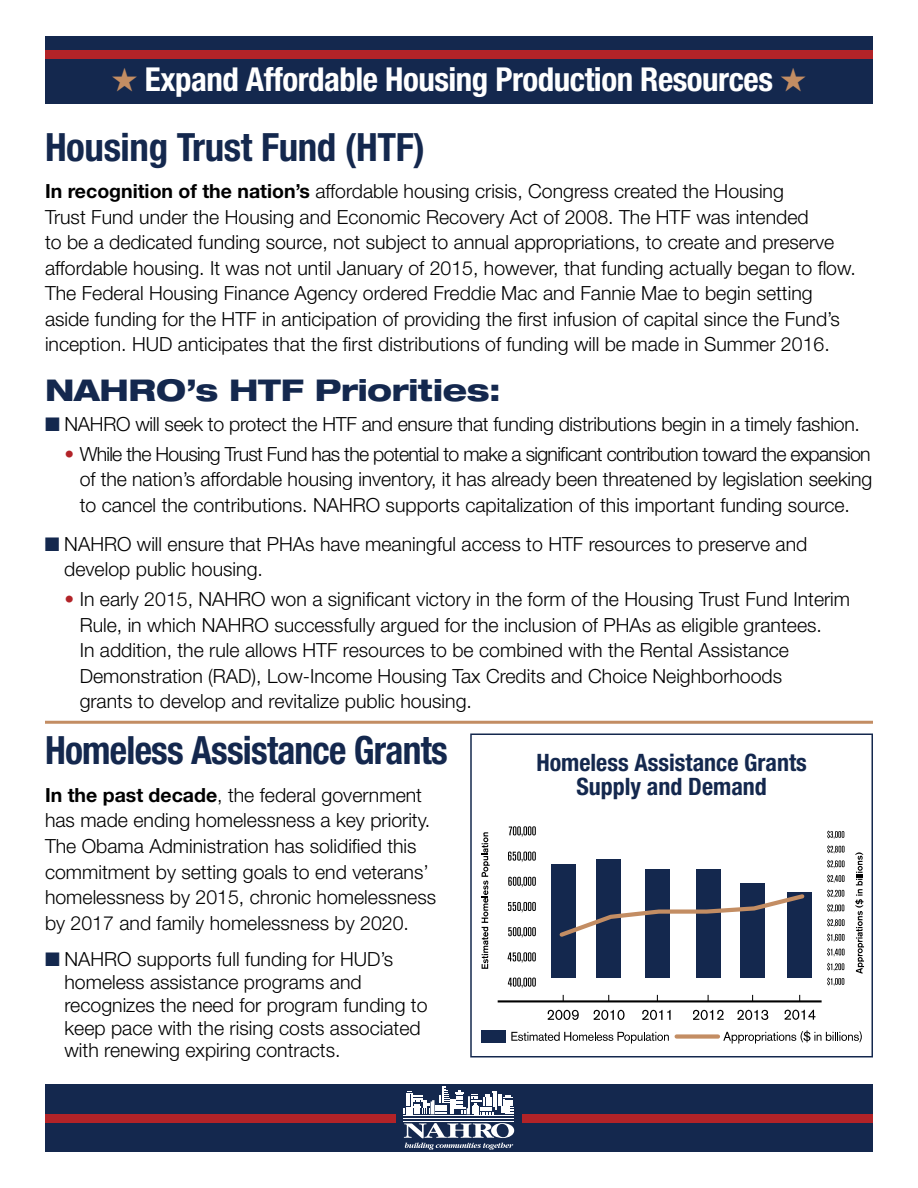
<style>
.page{position:relative;width:918px;height:1188px;background:#fff}
.page>*{position:absolute;margin:0;border:0;box-sizing:border-box;transform-origin:0 0}
.t1{font:700 condensed 39px "Helvetica Neue";letter-spacing:-.02em;color:#14284e;scale:.96 1}
.t2{font:700 condensed 39px "Helvetica Neue";letter-spacing:-.02em;color:#14284e}
.t3{font:700 condensed 33px "Helvetica Neue";letter-spacing:-.015em;color:#fff}
.t4{font:800 expanded 30px "Helvetica Neue";letter-spacing:-.01em;color:#14284e}
.t5{font:700 condensed 24px/24px "Helvetica Neue";color:#14284e;text-align:center}
.t6{font:300 19.5px/25.5px "Helvetica Neue";color:#000}
.s1{color:#c38d63}
.s2{font-weight:700}
.s3{color:#14284e}
.s4{color:#b22328}
</style>
<div class="page">
<div style="left:45px;top:1084px;width:828px;height:68px;background:#14284e"></div>
<div style="left:45px;top:1114px;width:351px;height:9px;background:#b22328"></div>
<div style="left:522px;top:1114px;width:351px;height:9px;background:#b22328"></div>
<svg style="left:404px;top:1087px;width:110px;height:27px"></svg>
<hr style="left:404px;top:1116px;width:110px;height:1px;background:#fff">
<hr style="left:404px;top:1121px;width:110px;height:1px;background:#fff">
<hr style="left:404px;top:1118px;width:110px;height:1px;background:#fff">
<svg style="left:404px;top:1123px;width:110px;height:27px"></svg>
<div style="left:45px;top:36px;width:828px;height:68px;background:#14284e"></div>
<div style="left:45px;top:50px;width:828px;height:9px;background:#b22328"></div>
<div style="left:551px;top:864px;width:25px;height:114px;background:#14284e"></div>
<div style="left:596px;top:859px;width:25px;height:119px;background:#14284e"></div>
<div style="left:645px;top:870px;width:25px;height:108px;background:#14284e"></div>
<div style="left:696px;top:870px;width:25px;height:108px;background:#14284e"></div>
<div style="left:740px;top:883px;width:25px;height:95px;background:#14284e"></div>
<div style="left:787px;top:892px;width:25px;height:86px;background:#14284e"></div>
<svg style="left:559px;top:894px;width:246px;height:43px"></svg>
<hr style="left:498px;top:1000px;width:324px;height:2px;background:#000">
<svg style="left:509px;top:826px;width:27px;height:11px"></svg>
<svg style="left:508px;top:852px;width:28px;height:10px"></svg>
<svg style="left:508px;top:877px;width:28px;height:10px"></svg>
<svg style="left:508px;top:902px;width:28px;height:11px"></svg>
<svg style="left:508px;top:927px;width:28px;height:11px"></svg>
<svg style="left:508px;top:952px;width:28px;height:11px"></svg>
<svg style="left:508px;top:978px;width:28px;height:10px"></svg>
<svg style="left:827px;top:830px;width:17px;height:9px"></svg>
<svg style="left:827px;top:845px;width:18px;height:9px"></svg>
<svg style="left:827px;top:860px;width:18px;height:8px"></svg>
<svg style="left:827px;top:875px;width:18px;height:8px"></svg>
<svg style="left:827px;top:889px;width:17px;height:9px"></svg>
<svg style="left:827px;top:904px;width:17px;height:9px"></svg>
<svg style="left:827px;top:919px;width:18px;height:8px"></svg>
<svg style="left:827px;top:933px;width:18px;height:9px"></svg>
<svg style="left:827px;top:948px;width:18px;height:9px"></svg>
<svg style="left:827px;top:963px;width:17px;height:8px"></svg>
<svg style="left:827px;top:977px;width:17px;height:9px"></svg>
<svg style="left:855px;top:852px;width:9px;height:122px"></svg>
<svg style="left:482px;top:832px;width:8px;height:137px"></svg>
<svg style="left:548px;top:1010px;width:31px;height:10px"></svg>
<svg style="left:594px;top:1010px;width:31px;height:10px"></svg>
<svg style="left:642px;top:1010px;width:29px;height:10px"></svg>
<svg style="left:693px;top:1010px;width:31px;height:10px"></svg>
<svg style="left:738px;top:1010px;width:30px;height:10px"></svg>
<svg style="left:785px;top:1010px;width:30px;height:10px"></svg>
<div style="left:677px;top:1034px;width:41px;height:5px;background:#c38d63"></div>
<svg style="left:723px;top:1030px;width:139px;height:14px"></svg>
<svg style="left:511px;top:1032px;width:158px;height:12px"></svg>
<div style="left:481px;top:1030px;width:25px;height:13px;background:#14284e"></div>
<div style="left:470px;top:734px;width:403px;height:324px;border:2px solid #14284e"></div>
<hr style="left:45px;top:721px;width:828px;height:3px;background:#c38d63">
<h2 class="t3" style="left:111px;top:59px;width:697px"><span class="s1">★</span> Expand Affordable Housing Production Resources <span class="s1">★</span></h2>
<h1 class="t2" style="left:45px;top:123px;width:381px">Housing Trust Fund (HTF)</h1>
<p class="t6" style="left:45px;top:178px;width:812px"><span class="s2">In recognition of the nation’s</span> affordable housing crisis, Congress created the Housing<br>Trust Fund under the Housing and Economic Recovery Act of 2008. The HTF was intended<br>to be a dedicated funding source, not subject to annual appropriations, to create and preserve affordable housing. It was not until January of 2015, however, that funding actually began to flow.<br>The Federal Housing Finance Agency ordered Freddie Mac and Fannie Mae to begin setting aside funding for the HTF in anticipation of providing the first infusion of capital since the Fund’s inception. HUD anticipates that the first distributions of funding will be made in Summer 2016.</p>
<h3 class="t4" style="left:45px;top:371px;width:457px">NAHRO’s HTF Priorities:</h3>
<p class="t6" style="left:45px;top:411px;width:817px"><span class="s3">■</span> NAHRO will seek to protect the HTF and ensure that funding distributions begin in a timely fashion.</p>
<p class="t6" style="left:80px;top:441px;width:794px;text-align:justify;text-indent:-15px"><span class="s4">•</span> While the Housing Trust Fund has the potential to make a significant contribution toward the expansion of the nation’s affordable housing inventory, it has already been threatened by legislation seeking to cancel the contributions. NAHRO supports capitalization of this important funding source.</p>
<p class="t6" style="left:64px;top:531px;width:745px;text-indent:-19px"><span class="s3">■</span> NAHRO will ensure that PHAs have meaningful access to HTF resources to preserve and develop public housing.</p>
<p class="t6" style="left:80px;top:586px;width:772px;text-indent:-15px"><span class="s4">•</span> In early 2015, NAHRO won a significant victory in the form of the Housing Trust Fund Interim Rule, in which NAHRO successfully argued for the inclusion of PHAs as eligible grantees.<br>In addition, the rule allows HTF resources to be combined with the Rental Assistance Demonstration (RAD), Low-Income Housing Tax Credits and Choice Neighborhoods<br>grants to develop and revitalize public housing.</p>
<h1 class="t1" style="left:45px;top:726px;width:421px">Homeless Assistance Grants</h1>
<p class="t6" style="left:45px;top:781px;width:393px"><span class="s2">In the past decade</span>, the federal government has made ending homelessness a key priority.<br>The Obama Administration has solidified this commitment by setting goals to end veterans’ homelessness by 2015, chronic homelessness by 2017 and family homelessness by 2020.</p>
<p class="t6" style="left:65px;top:948px;width:365px;line-height:22.8px;text-indent:-20px"><span class="s3">■</span> NAHRO supports full funding for HUD’s homeless assistance programs and recognizes the need for program funding to keep pace with the rising costs associated with renewing expiring contracts.</p>
<p class="t5" style="left:536px;top:750px;width:272px">Homeless Assistance Grants<br>Supply and Demand</p>
</div>
